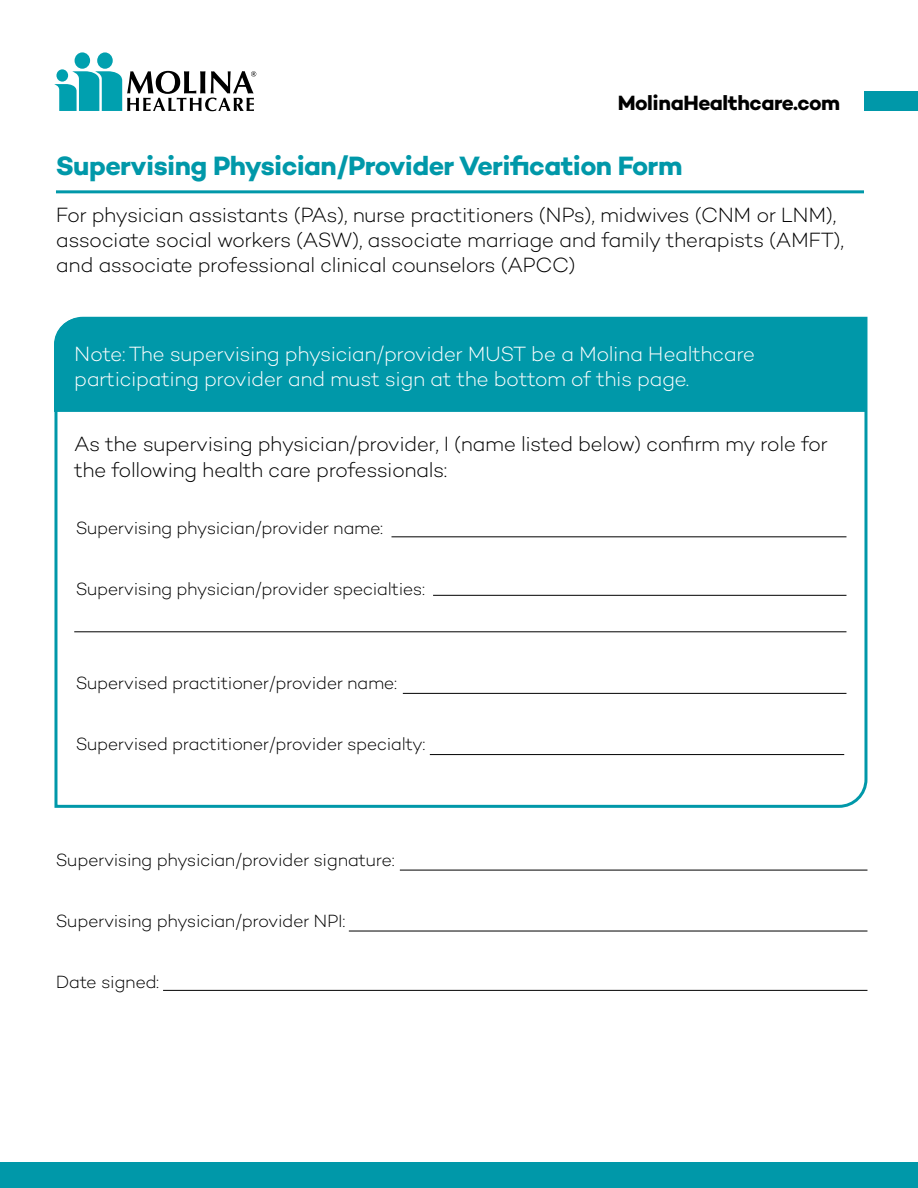
<style>
.page{position:relative;width:918px;height:1188px;background:#fff}
.page>*{position:absolute;margin:0;border:0;box-sizing:border-box;transform-origin:0 0}
.t1{font:700 27px "Campton";letter-spacing:-.025em;color:#0098a9}
.t2{font:300 21px/25.2px "Campton";letter-spacing:-.03em;color:#000}
.t3{font:300 21px/25.2px "Campton";letter-spacing:-.025em;color:#fff}
.t4{font:700 21px "Campton";letter-spacing:-.02em;color:#000}
.t5{font:300 18px "Campton";letter-spacing:-.03em;color:#000}
</style>
<div class="page">
<svg style="left:54px;top:316px;width:814px;height:492px"></svg>
<div style="left:54px;top:318px;width:813px;height:94px;background:#0098a9"></div>
<div style="left:97px;top:52px;width:16px;height:17px;background:#00a0af;border-radius:50%"></div>
<div style="left:75px;top:52px;width:15px;height:17px;background:#00a0af;border-radius:50%"></div>
<svg style="left:54px;top:71px;width:202px;height:40px"></svg>
<div style="left:56px;top:69px;width:12px;height:13px;background:#00a0af;border-radius:50%"></div>
<div style="left:0;top:1162px;width:918px;height:26px;background:#0098a9"></div>
<hr style="left:56px;top:190px;width:808px;height:3px;background:#0098a9">
<hr style="left:392px;top:537px;width:454px;height:1px;background:#000">
<hr style="left:403px;top:693px;width:443px;height:1px;background:#000">
<hr style="left:430px;top:754px;width:414px;height:1px;background:#000">
<hr style="left:433px;top:595px;width:413px;height:1px;background:#000">
<hr style="left:74px;top:632px;width:772px;height:1px;background:#000">
<hr style="left:163px;top:990px;width:704px;height:1px;background:#000">
<hr style="left:349px;top:931px;width:518px;height:1px;background:#000">
<hr style="left:400px;top:870px;width:467px;height:1px;background:#000">
<div style="left:864px;top:92px;width:54px;height:19px;background:#0098a9"></div>
<p class="t4" style="left:618px;top:89px;width:224px">MolinaHealthcare.com</p>
<h1 class="t1" style="left:56px;top:149px;width:628px">Supervising Physician/Provider Verification Form</h1>
<p class="t2" style="left:56px;top:202px;width:790px">For physician assistants (PAs), nurse practitioners (NPs), midwives (CNM or LNM), associate social workers (ASW), associate marriage and family therapists (AMFT), and associate professional clinical counselors (APCC)</p>
<p class="t3" style="left:74px;top:340px;width:683px">Note: The supervising physician/provider MUST be a Molina Healthcare participating provider and must sign at the bottom of this page.</p>
<p class="t2" style="left:74px;top:431px;width:755px">As the supervising physician/provider, I (name listed below) confirm my role for the following health care professionals:</p>
<p class="t5" style="left:76px;top:517px;width:309px">Supervising physician/provider name:</p>
<p class="t5" style="left:76px;top:578px;width:351px">Supervising physician/provider specialties:</p>
<p class="t5" style="left:76px;top:672px;width:323px">Supervised practitioner/provider name:</p>
<p class="t5" style="left:76px;top:733px;width:351px">Supervised practitioner/provider specialty:</p>
<p class="t5" style="left:56px;top:849px;width:340px">Supervising physician/provider signature:</p>
<p class="t5" style="left:56px;top:910px;width:291px">Supervising physician/provider NPI:</p>
<p class="t5" style="left:56px;top:970px;width:105px">Date signed:</p>
</div>
